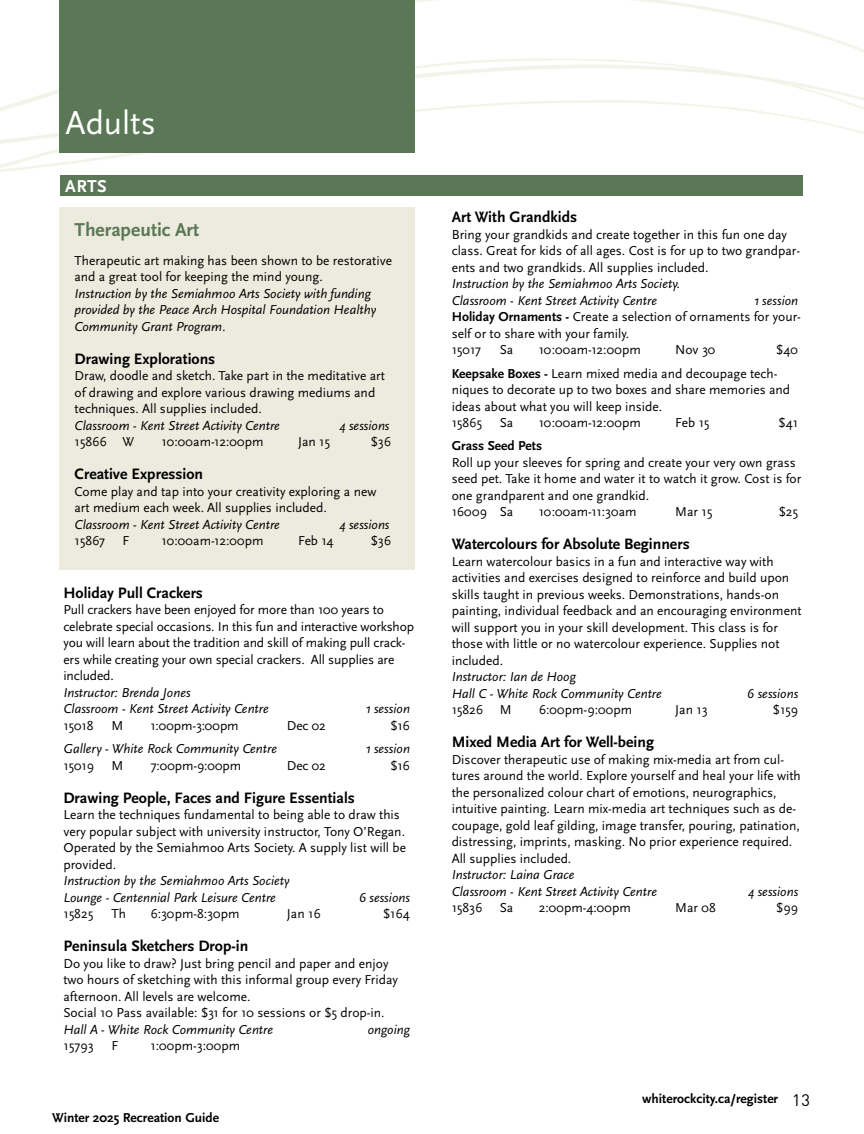
<style>
.page{position:relative;width:864px;height:1134px;background:#fff}
.page>*{position:absolute;margin:0;border:0;box-sizing:border-box;transform-origin:0 0}
.t1{font:33.75px "Scala Sans Pro";color:#fff}
.t2{font:700 19.5px "Scala Sans Pro";color:#5a7756}
.t3{font:700 18px "Scala Sans Pro";color:#fff}
.t4{font:700 15.75px "Scala Sans Pro";color:#000}
.t5{font:13.5px/16.5px "Scala Sans Pro";color:#000}
.t6{font:italic 13.5px/16.5px "Scala Sans Pro";color:#000}
.t7{font:700 13.5px "Scala Sans Pro";color:#000}
.s1{font-style:italic}
.s2{font-weight:700}
.s3{font-family:"DIN Pro";font-weight:400;font-size:16.5px}
</style>
<div class="page">
<svg style="left:1px;top:0;width:863px;height:288px"></svg>
<hr style="left:0;top:0;width:1px;height:377px;background:#5b7e95">
<div style="left:59px;top:208px;width:355px;height:362px;background:#ecebde"></div>
<div style="left:59px;top:0;width:355px;height:152px;background:#5a7756"></div>
<div style="left:60px;top:175px;width:743px;height:20px;background:#5a7756"></div>
<h1 class="t1" style="left:66px;top:104px;width:92px">Adults</h1>
<h3 class="t3" style="left:65px;top:175px;width:43px">ARTS</h3>
<h2 class="t2" style="left:75px;top:219px;width:126px">Therapeutic Art</h2>
<p class="t5" style="left:75px;top:252px;width:319px">Therapeutic art making has been shown to be restorative and a great tool for keeping the mind young.</p>
<p class="t6" style="left:75px;top:285px;width:303px">Instruction by the Semiahmoo Arts Society with funding provided by the Peace Arch Hospital Foundation Healthy<br>Community Grant Program.</p>
<p class="t4" style="left:75px;top:350px;width:142px">Drawing Explorations</p>
<p class="t5" style="left:75px;top:368px;width:312px">Draw, doodle and sketch. Take part in the meditative art of drawing and explore various drawing mediums and techniques. All supplies included.</p>
<p class="t6" style="left:75px;top:417px;width:207px">Classroom - Kent Street Activity Centre</p>
<p class="t6" style="left:339px;top:417px;width:52px">4 sessions</p>
<p class="t5" style="left:75px;top:434px;width:61px">15866 W</p>
<p class="t5" style="left:162px;top:434px;width:104px">10:00am-12:00pm</p>
<p class="t5" style="left:298px;top:434px;width:34px">Jan 15</p>
<p class="t5" style="left:371px;top:434px;width:22px">$36</p>
<p class="t4" style="left:75px;top:465px;width:130px">Creative Expression</p>
<p class="t5" style="left:75px;top:483px;width:303px">Come play and tap into your creativity exploring a new art medium each week. All supplies included.</p>
<p class="t6" style="left:75px;top:516px;width:207px">Classroom - Kent Street Activity Centre</p>
<p class="t6" style="left:339px;top:516px;width:52px">4 sessions</p>
<p class="t5" style="left:75px;top:533px;width:32px">15867</p>
<p class="t5" style="left:123px;top:533px;width:9px">F</p>
<p class="t5" style="left:162px;top:533px;width:104px">10:00am-12:00pm</p>
<p class="t5" style="left:298px;top:533px;width:36px">Feb 14</p>
<p class="t5" style="left:371px;top:533px;width:22px">$36</p>
<p class="t4" style="left:63px;top:584px;width:141px">Holiday Pull Crackers</p>
<p class="t5" style="left:63px;top:602px;width:352px">Pull crackers have been enjoyed for more than 100 years to celebrate special occasions. In this fun and interactive workshop you will learn about the tradition and skill of making pull crack&shy;ers while creating your own special crackers. All supplies are included.</p>
<p class="t6" style="left:63px;top:684px;width:207px">Instructor: Brenda Jones<br>Classroom - Kent Street Activity Centre</p>
<p class="t6" style="left:366px;top:701px;width:46px">1 session</p>
<p class="t5" style="left:63px;top:717px;width:31px">15018</p>
<p class="t5" style="left:111px;top:717px;width:13px">M</p>
<p class="t5" style="left:150px;top:717px;width:90px">1:00pm-3:00pm</p>
<p class="t5" style="left:287px;top:717px;width:40px">Dec 02</p>
<p class="t5" style="left:390px;top:717px;width:21px">$16</p>
<p class="t6" style="left:63px;top:741px;width:215px">Gallery - White Rock Community Centre</p>
<p class="t6" style="left:366px;top:741px;width:46px">1 session</p>
<p class="t5" style="left:63px;top:757px;width:32px">15019</p>
<p class="t5" style="left:111px;top:757px;width:13px">M</p>
<p class="t5" style="left:150px;top:757px;width:92px">7:00pm-9:00pm</p>
<p class="t5" style="left:287px;top:757px;width:40px">Dec 02</p>
<p class="t5" style="left:390px;top:757px;width:21px">$16</p>
<p class="t4" style="left:63px;top:789px;width:293px">Drawing People, Faces and Figure Essentials</p>
<p class="t5" style="left:63px;top:807px;width:344px">Learn the techniques fundamental to being able to draw this very popular subject with university instructor, Tony O’Regan.<br>Operated by the Semiahmoo Arts Society. A supply list will be provided.</p>
<p class="t6" style="left:63px;top:873px;width:228px">Instruction by the Semiahmoo Arts Society<br>Lounge - Centennial Park Leisure Centre</p>
<p class="t6" style="left:359px;top:889px;width:53px">6 sessions</p>
<p class="t5" style="left:63px;top:906px;width:31px">15825</p>
<p class="t5" style="left:111px;top:906px;width:16px">Th</p>
<p class="t5" style="left:150px;top:906px;width:91px">6:30pm-8:30pm</p>
<p class="t5" style="left:287px;top:906px;width:35px">Jan 16</p>
<p class="t5" style="left:383px;top:906px;width:27px">$164</p>
<p class="t4" style="left:63px;top:937px;width:186px">Peninsula Sketchers Drop-in</p>
<p class="t5" style="left:63px;top:955px;width:336px">Do you like to draw? Just bring pencil and paper and enjoy two hours of sketching with this informal group every Friday afternoon. All levels are welcome.<br>Social 10 Pass available: $31 for 10 sessions or $5 drop-in.</p>
<p class="t6" style="left:63px;top:1021px;width:211px">Hall A - White Rock Community Centre</p>
<p class="t6" style="left:368px;top:1021px;width:44px">ongoing</p>
<p class="t5" style="left:63px;top:1038px;width:32px">15793</p>
<p class="t5" style="left:111px;top:1038px;width:9px">F</p>
<p class="t5" style="left:150px;top:1038px;width:91px">1:00pm-3:00pm</p>
<p class="t7" style="left:52px;top:1110px;width:169px">Winter 2025 Recreation Guide</p>
<p class="t4" style="left:452px;top:208px;width:127px">Art With Grandkids</p>
<p class="t5" style="left:452px;top:226px;width:350px">Bring your grandkids and create together in this fun one day class. Great for kids of all ages. Cost is for up to two grandpar&shy;ents and two grandkids. All supplies included.</p>
<p class="t6" style="left:452px;top:276px;width:230px">Instruction by the Semiahmoo Arts Society.<br>Classroom - Kent Street Activity Centre</p>
<p class="t5" style="left:452px;top:292px;width:351px;text-indent:302px"><span class="s1">1 session<br></span><span class="s2">Holiday Ornaments -</span> Create a selection of ornaments for your&shy;self or to share with your family.<br>15017</p>
<p class="t5" style="left:452px;top:338px;width:348px;line-height:23.2px;text-indent:324px">$40<br><span class="s2">Keepsake Boxes -</span> Learn mixed media and decoupage tech-</p>
<p class="t5" style="left:452px;top:382px;width:340px">niques to decorate up to two boxes and share memories and ideas about what you will keep inside.<br>15865</p>
<p class="t5" style="left:500px;top:342px;width:15px">Sa</p>
<p class="t5" style="left:539px;top:342px;width:104px">10:00am-12:00pm</p>
<p class="t5" style="left:675px;top:342px;width:42px">Nov 30</p>
<p class="t5" style="left:500px;top:415px;width:15px">Sa</p>
<p class="t5" style="left:539px;top:415px;width:104px">10:00am-12:00pm</p>
<p class="t5" style="left:675px;top:415px;width:36px">Feb 15</p>
<p class="t5" style="left:779px;top:415px;width:21px">$41</p>
<p class="t7" style="left:452px;top:438px;width:92px">Grass Seed Pets</p>
<p class="t5" style="left:452px;top:454px;width:351px">Roll up your sleeves for spring and create your very own grass seed pet. Take it home and water it to watch it grow. Cost is for one grandparent and one grandkid.<br>16009 Sa</p>
<p class="t5" style="left:539px;top:504px;width:99px">10:00am-11:30am</p>
<p class="t5" style="left:675px;top:504px;width:39px">Mar 15</p>
<p class="t5" style="left:779px;top:504px;width:21px">$25</p>
<p class="t4" style="left:452px;top:535px;width:239px">Watercolours for Absolute Beginners</p>
<p class="t5" style="left:452px;top:553px;width:351px">Learn watercolour basics in a fun and interactive way with activities and exercises designed to reinforce and build upon skills taught in previous weeks. Demonstrations, hands-on painting, individual feedback and an encouraging environment will support you in your skill development. This class is for those with little or no watercolour experience. Supplies not included.</p>
<p class="t6" style="left:452px;top:669px;width:212px">Instructor: Ian de Hoog<br>Hall C - White Rock Community Centre</p>
<p class="t6" style="left:747px;top:685px;width:53px">6 sessions</p>
<p class="t5" style="left:452px;top:702px;width:61px">15826 M</p>
<p class="t5" style="left:539px;top:702px;width:95px">6:00pm-9:00pm</p>
<p class="t5" style="left:675px;top:702px;width:34px">Jan 13</p>
<p class="t5" style="left:773px;top:702px;width:27px">$159</p>
<p class="t4" style="left:452px;top:733px;width:204px">Mixed Media Art for Well-being</p>
<p class="t5" style="left:452px;top:751px;width:351px">Discover therapeutic use of making mix-media art from cul&shy;tures around the world. Explore yourself and heal your life with the personalized colour chart of emotions, neurographics, intuitive painting. Learn mix-media art techniques such as de&shy;coupage, gold leaf gilding, image transfer, pouring, patination, distressing, imprints, masking. No prior experience required.<br>All supplies included.</p>
<p class="t6" style="left:452px;top:867px;width:207px">Instructor: Laina Grace<br>Classroom - Kent Street Activity Centre</p>
<p class="t6" style="left:748px;top:883px;width:52px">4 sessions</p>
<p class="t5" style="left:452px;top:900px;width:32px">15836</p>
<p class="t5" style="left:500px;top:900px;width:15px">Sa</p>
<p class="t5" style="left:539px;top:900px;width:94px">2:00pm-4:00pm</p>
<p class="t5" style="left:675px;top:900px;width:42px">Mar 08</p>
<p class="t5" style="left:776px;top:900px;width:23px">$99</p>
<p class="t7" style="left:642px;top:1091px;width:169px">whiterockcity.ca/register <span class="s3">13</span></p>
</div>
